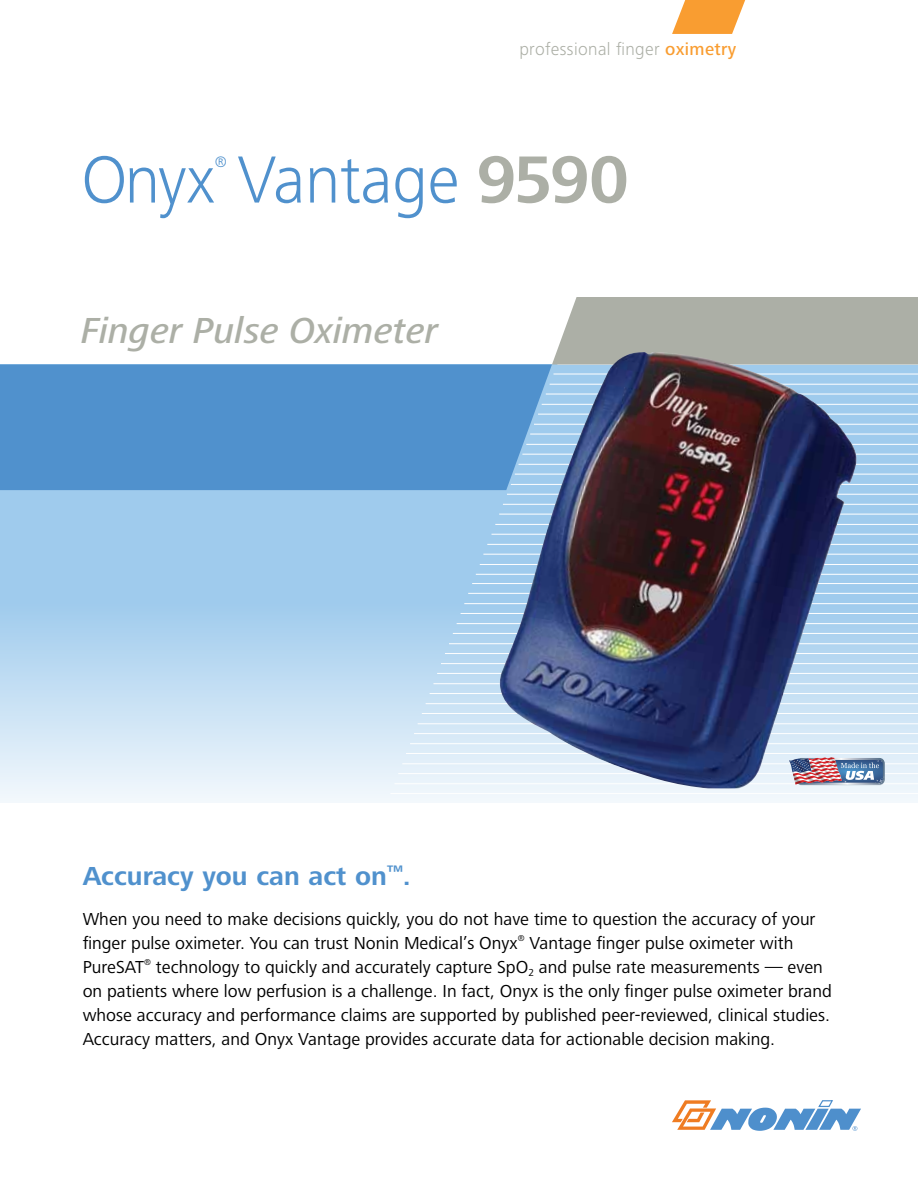
<style>
.page{position:relative;width:918px;height:1188px;background:#fff}
.page>*{position:absolute;margin:0;border:0;box-sizing:border-box;transform-origin:0 0}
.t1{font:300 69px "Frutiger Next LT";letter-spacing:-.005em;color:#5091cd}
.t2{font:italic 500 37.5px "Frutiger Next LT";color:#acafa6}
.t3{font:700 27px "Frutiger Next LT";color:#5091cd}
.t4{font:18px/24px "Frutiger Next LT";color:#000}
.t5{font:300 18px "Frutiger Next LT";letter-spacing:.02em;color:#acafa6}
.t6{font:300 15.75px "Frutiger Next LT";color:#5091cd}
.s1{font-weight:500;color:#f99d31}
.s2{font-weight:700;color:#acafa6}
</style>
<div class="page">
<svg style="left:0;top:365px;width:918px;height:438px;background:#bad9f1"></svg>
<hr style="left:390px;top:793px;width:528px;height:1px;background:#fff">
<hr style="left:394px;top:783px;width:524px;height:1px;background:#fff">
<hr style="left:398px;top:773px;width:520px;height:1px;background:#fff">
<hr style="left:402px;top:763px;width:516px;height:1px;background:#fff">
<hr style="left:406px;top:753px;width:512px;height:1px;background:#fff">
<hr style="left:410px;top:743px;width:508px;height:1px;background:#fff">
<hr style="left:414px;top:733px;width:504px;height:1px;background:#fff">
<hr style="left:418px;top:723px;width:500px;height:1px;background:#fff">
<hr style="left:422px;top:713px;width:496px;height:1px;background:#fff">
<hr style="left:426px;top:703px;width:492px;height:1px;background:#fff">
<hr style="left:430px;top:693px;width:488px;height:1px;background:#fff">
<hr style="left:433px;top:683px;width:485px;height:1px;background:#fff">
<hr style="left:437px;top:673px;width:481px;height:1px;background:#fff">
<hr style="left:441px;top:663px;width:477px;height:1px;background:#fff">
<hr style="left:445px;top:653px;width:473px;height:1px;background:#fff">
<hr style="left:449px;top:643px;width:469px;height:1px;background:#fff">
<hr style="left:453px;top:633px;width:465px;height:1px;background:#fff">
<hr style="left:457px;top:623px;width:461px;height:1px;background:#fff">
<hr style="left:461px;top:613px;width:457px;height:1px;background:#fff">
<hr style="left:464px;top:603px;width:454px;height:1px;background:#fff">
<hr style="left:468px;top:593px;width:450px;height:1px;background:#fff">
<hr style="left:472px;top:583px;width:446px;height:1px;background:#fff">
<hr style="left:476px;top:574px;width:442px;height:1px;background:#fff">
<hr style="left:480px;top:564px;width:438px;height:1px;background:#fff">
<hr style="left:483px;top:554px;width:435px;height:1px;background:#fff">
<hr style="left:487px;top:544px;width:431px;height:1px;background:#fff">
<hr style="left:492px;top:534px;width:426px;height:1px;background:#fff">
<hr style="left:495px;top:524px;width:423px;height:1px;background:#fff">
<hr style="left:499px;top:514px;width:419px;height:1px;background:#fff">
<hr style="left:503px;top:504px;width:415px;height:1px;background:#fff">
<hr style="left:507px;top:494px;width:411px;height:1px;background:#fff">
<hr style="left:511px;top:484px;width:407px;height:1px;background:#fff">
<hr style="left:515px;top:474px;width:403px;height:1px;background:#fff">
<hr style="left:519px;top:464px;width:399px;height:1px;background:#fff">
<hr style="left:522px;top:454px;width:396px;height:1px;background:#fff">
<hr style="left:526px;top:444px;width:392px;height:1px;background:#fff">
<hr style="left:530px;top:434px;width:388px;height:1px;background:#fff">
<hr style="left:534px;top:424px;width:384px;height:1px;background:#fff">
<hr style="left:538px;top:414px;width:380px;height:1px;background:#fff">
<hr style="left:542px;top:404px;width:376px;height:1px;background:#fff">
<hr style="left:546px;top:394px;width:372px;height:1px;background:#fff">
<hr style="left:550px;top:384px;width:368px;height:1px;background:#fff">
<hr style="left:553px;top:374px;width:365px;height:1px;background:#fff">
<div style="left:556px;top:297px;width:362px;height:67px;background:#acafa6"></div>
<svg style="left:672px;top:0;width:74px;height:34px"></svg>
<div style="left:0;top:364px;width:493px;height:126px;background:#5091cd"></div>
<svg style="left:672px;top:1100px;width:189px;height:31px"></svg>
<img style="left:493px;top:352px;width:366px;height:436px">
<img style="left:789px;top:757px;width:97px;height:28px">
<p class="t5" style="left:519px;top:39px;width:219px">professional finger <span class="s1">oximetry</span></p>
<h1 class="t1" style="left:81px;top:142px;width:549px">Onyx Vantage <span class="s2">9590</span></h1>
<p class="t6" style="left:215px;top:153px;width:14px">®</p>
<h2 class="t2" style="left:81px;top:310px;width:359px">Finger Pulse Oximeter</h2>
<h3 class="t3" style="left:83px;top:861px;width:330px">Accuracy you can act on<sup>™</sup>.</h3>
<p class="t4" style="left:83px;top:907px;width:751px">When you need to make decisions quickly, you do not have time to question the accuracy of your finger pulse oximeter. You can trust Nonin Medical’s Onyx<sup>®</sup> Vantage finger pulse oximeter with PureSAT<sup>®</sup> technology to quickly and accurately capture SpO<sub>2</sub> and pulse rate measurements — even on patients where low perfusion is a challenge. In fact, Onyx is the only finger pulse oximeter brand whose accuracy and performance claims are supported by published peer-reviewed, clinical studies.<br>Accuracy matters, and Onyx Vantage provides accurate data for actionable decision making.</p>
</div>
